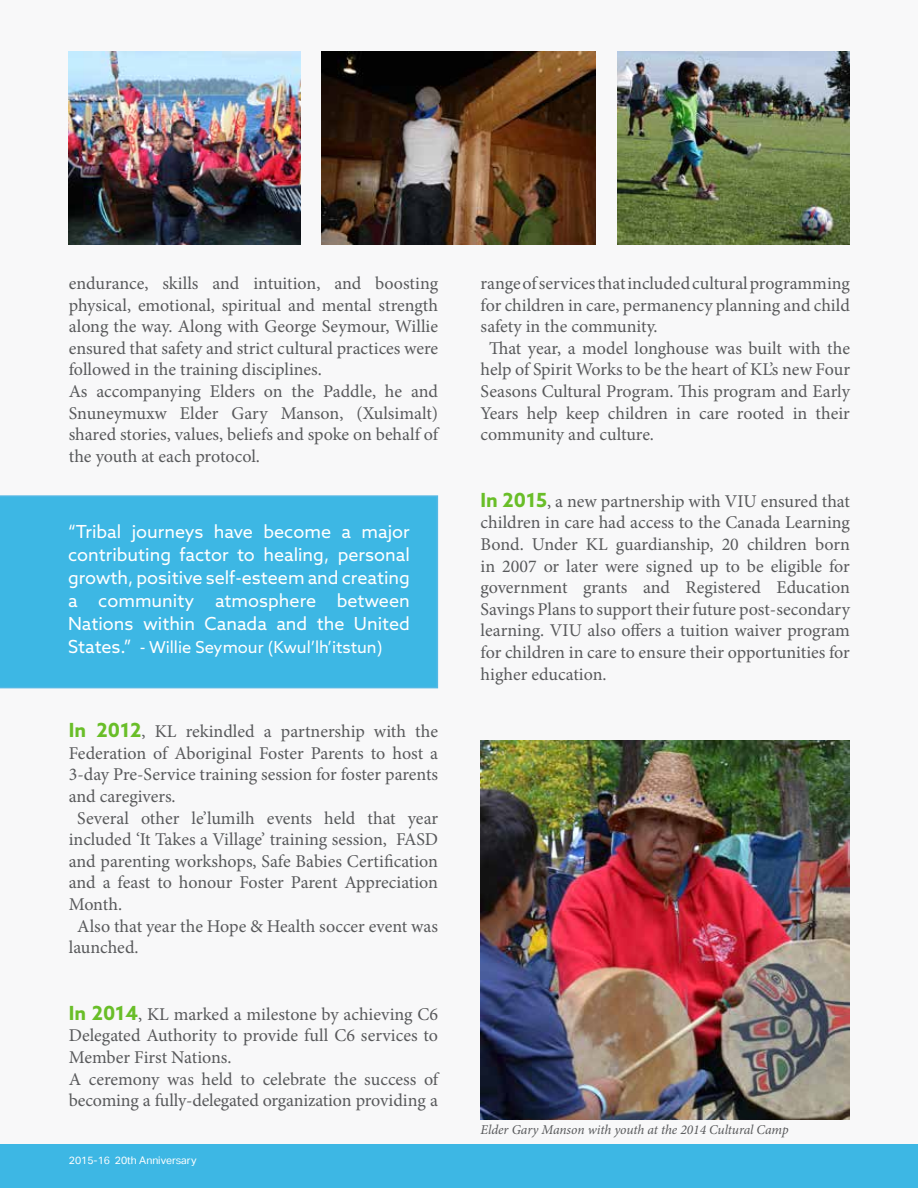
<style>
.page{position:relative;width:918px;height:1188px;background:#f8f8f9}
.page>*{position:absolute;margin:0;border:0;box-sizing:border-box;transform-origin:0 0}
.t1{font:18px/21.6px "Minion Pro";color:#58595b}
.t2{font:18px/23px "Azo Sans";color:#fff;text-align:justify}
.t3{font:16.5px "Azo Sans";color:#fff}
.t4{font:italic 13.5px "Minion Pro";letter-spacing:-.01em;color:#58595b}
.t5{font:10.5px "Aktiv Grotesk";color:#fff}
.s1{font-size:18px}
.s2{font-family:"Azo Sans";font-weight:700;font-size:19.5px;color:#69be28}
</style>
<div class="page">
<div style="left:0;top:1144px;width:918px;height:44px;background:#3db7e4"></div>
<div style="left:0;top:495px;width:438px;height:193px;background:#3db7e4"></div>
<img style="left:481px;top:740px;width:369px;height:380px">
<img style="left:68px;top:51px;width:232px;height:193px">
<img style="left:322px;top:51px;width:274px;height:193px">
<img style="left:618px;top:51px;width:232px;height:193px">
<p class="t1" style="left:69px;top:273px;width:371px">endurance, skills and intuition, and boosting physical, emotional, spiritual and mental strength along the way. Along with George Seymour, Willie ensured that safety and strict cultural practices were followed in the training disciplines.<br>As accompanying Elders on the Paddle, he and Snuneymuxw Elder Gary Manson, (Xulsimalt) shared stories, values, beliefs and spoke on behalf of the youth at each protocol.</p>
<p class="t2" style="left:68px;top:520px;width:343px">“Tribal journeys have become a major contributing factor to healing, personal growth, positive self-esteem and creating a community atmosphere between Nations within Canada and the United</p>
<p class="t3" style="left:68px;top:636px;width:316px"><span class="s1">States.”</span> - Willie Seymour (Kwul’lh’itstun)</p>
<p class="t1" style="left:69px;top:721px;width:371px"><span class="s2">In 2012</span>, KL rekindled a partnership with the</p>
<p class="t1" style="left:69px;top:742px;width:371px">Federation of Aboriginal Foster Parents to host a</p>
<p class="t1" style="left:69px;top:764px;width:371px">3-day Pre-Service training session for foster parents</p>
<p class="t1" style="left:69px;top:786px;width:108px">and caregivers.</p>
<p class="t1" style="left:77px;top:807px;width:362px">Several other le’lumilh events held that year</p>
<p class="t1" style="left:69px;top:829px;width:371px">included ‘It Takes a Village’ training session, FASD</p>
<p class="t1" style="left:69px;top:850px;width:371px">and parenting workshops, Safe Babies Certification</p>
<p class="t1" style="left:69px;top:872px;width:371px">and a feast to honour Foster Parent Appreciation</p>
<p class="t1" style="left:69px;top:894px;width:55px">Month.</p>
<p class="t1" style="left:77px;top:915px;width:362px">Also that year the Hope &amp; Health soccer event was</p>
<p class="t1" style="left:69px;top:937px;width:71px">launched.</p>
<p class="t1" style="left:69px;top:1003px;width:371px"><span class="s2">In 2014</span>, KL marked a milestone by achieving C6<br>Delegated Authority to provide full C6 services to Member First Nations.<br>A ceremony was held to celebrate the success of becoming a fully-delegated organization providing a</p>
<p class="t5" style="left:69px;top:1154px;width:129px">2015‑16 20th Anniversary</p>
<p class="t1" style="left:481px;top:273px;width:371px">range of services that included cultural programming</p>
<p class="t1" style="left:481px;top:294px;width:371px">for children in care, permanency planning and child</p>
<p class="t1" style="left:481px;top:316px;width:179px">safety in the community.</p>
<p class="t1" style="left:489px;top:337px;width:362px">That year, a model longhouse was built with the</p>
<p class="t1" style="left:481px;top:359px;width:371px">help of Spirit Works to be the heart of KL’s new Four</p>
<p class="t1" style="left:481px;top:381px;width:371px">Seasons Cultural Program. This program and Early</p>
<p class="t1" style="left:481px;top:402px;width:371px">Years help keep children in care rooted in their</p>
<p class="t1" style="left:481px;top:424px;width:175px">community and culture.</p>
<p class="t1" style="left:481px;top:490px;width:371px;text-align:justify"><span class="s2">In 2015</span>, a new partnership with VIU ensured that children in care had access to the Canada Learning Bond. Under KL guardianship, 20 children born in 2007 or later were signed up to be eligible for government grants and Registered Education Savings Plans to support their future post-secondary learning. VIU also offers a tuition waiver program for children in care to ensure their opportunities for higher education.</p>
<p class="t4" style="left:481px;top:1120px;width:309px">Elder Gary Manson with youth at the 2014 Cultural Camp</p>
</div>
